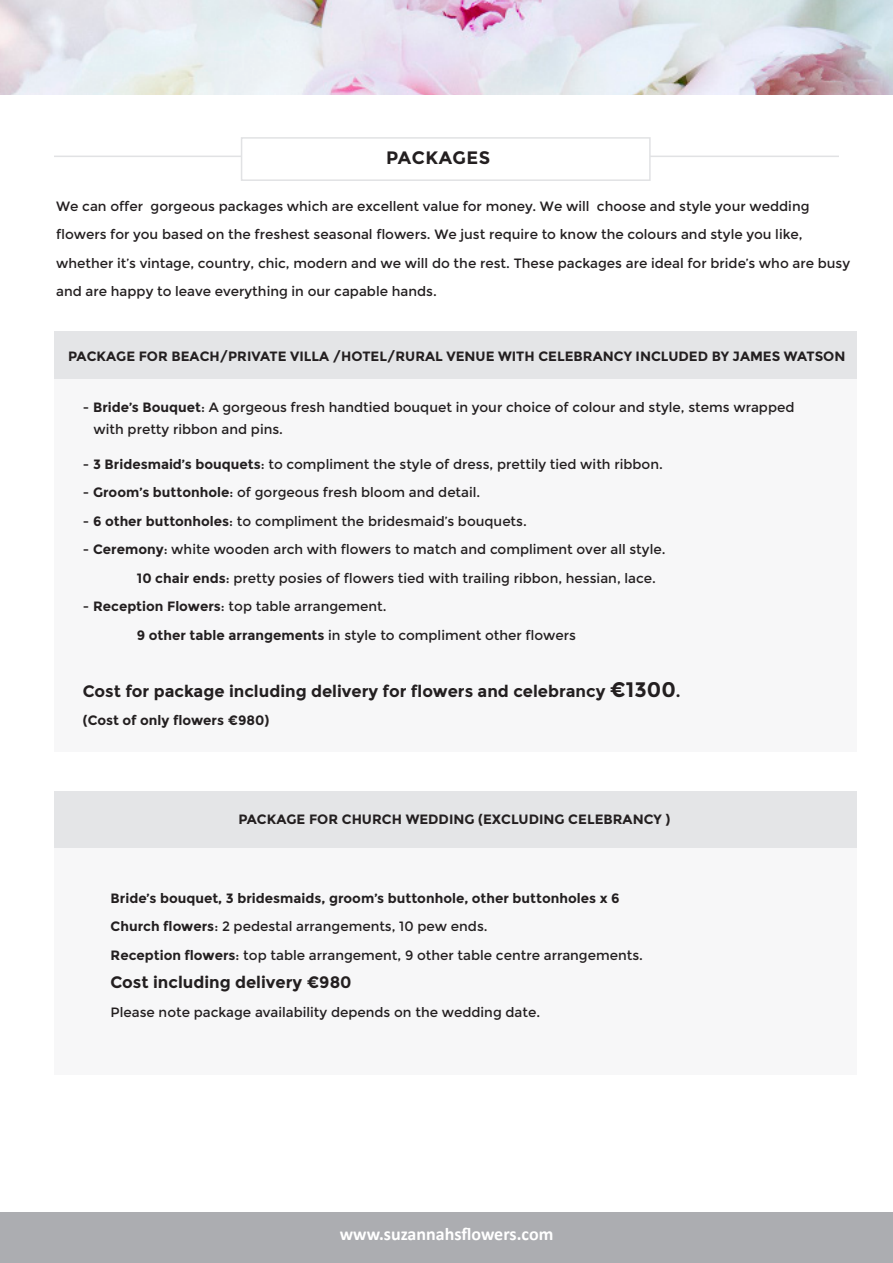
<style>
.page{position:relative;width:893px;height:1263px;background:#fff}
.page>*{position:absolute;margin:0;border:0;box-sizing:border-box;transform-origin:0 0}
.t1{font:700 18px "Calibri";color:#fff}
.t2{font:700 18px "Montserrat";letter-spacing:.025em;color:#231f20}
.t3{font:700 16.5px "Montserrat";color:#231f20}
.t4{font:13.5px/28.5px "Montserrat";color:#231f20}
.t5{font:700 13.5px "Montserrat";color:#231f20}
.s1{font-weight:700}
.s2{font-size:21px}
</style>
<div class="page">
<div style="left:0;top:1212px;width:893px;height:51px;background:#acadb1"></div>
<img style="left:0;top:0;width:893px;height:95px">
<div style="left:54px;top:791px;width:803px;height:284px;background:#f7f7f8"></div>
<div style="left:54px;top:332px;width:803px;height:56px;background:#e4e5e7"></div>
<div style="left:54px;top:379px;width:803px;height:373px;background:#f7f7f8"></div>
<hr style="left:54px;top:156px;width:785px;height:1px;background:#e1e2e4">
<div style="left:241px;top:137px;width:410px;height:44px;background:#fff;border:2px solid #e1e2e4"></div>
<div style="left:54px;top:791px;width:803px;height:56px;background:#e4e5e7"></div>
<p class="t2" style="left:386px;top:147px;width:106px">PACKAGES</p>
<p class="t4" style="left:56px;top:192px;width:795px">We can offer gorgeous packages which are excellent value for money. We will choose and style your wedding flowers for you based on the freshest seasonal flowers. We just require to know the colours and style you like, whether it’s vintage, country, chic, modern and we will do the rest. These packages are ideal for bride’s who are busy and are happy to leave everything in our capable hands.</p>
<p class="t5" style="left:68px;top:348px;width:779px">PACKAGE FOR BEACH/PRIVATE VILLA /HOTEL/RURAL VENUE WITH CELEBRANCY INCLUDED BY JAMES WATSON</p>
<p class="t4" style="left:83px;top:393px;width:713px">- <span class="s1">Bride’s Bouquet</span>: A gorgeous fresh handtied bouquet in your choice of colour and style, stems wrapped</p>
<p class="t4" style="left:94px;top:415px;width:191px">with pretty ribbon and pins.</p>
<p class="t4" style="left:83px;top:450px;width:581px">- <span class="s1">3 Bridesmaid’s bouquets</span>: to compliment the style of dress, prettily tied with ribbon.</p>
<p class="t4" style="left:83px;top:478px;width:399px">- <span class="s1">Groom’s buttonhole</span>: of gorgeous fresh bloom and detail.</p>
<p class="t4" style="left:83px;top:507px;width:445px">- <span class="s1">6 other buttonholes</span>: to compliment the bridesmaid’s bouquets.</p>
<p class="t4" style="left:83px;top:535px;width:584px">- <span class="s1">Ceremony</span>: white wooden arch with flowers to match and compliment over all style.</p>
<p class="t4" style="left:137px;top:564px;width:521px"><span class="s1">10 chair ends</span>: pretty posies of flowers tied with trailing ribbon, hessian, lace.</p>
<p class="t4" style="left:83px;top:592px;width:305px">- <span class="s1">Reception Flowers</span>: top table arrangement.</p>
<p class="t4" style="left:137px;top:621px;width:441px"><span class="s1">9 other table arrangements</span> in style to compliment other flowers</p>
<p class="t3" style="left:83px;top:681px;width:599px">Cost for package including delivery for flowers and celebrancy <span class="s2">€1300</span>.</p>
<p class="t5" style="left:83px;top:712px;width:188px">(Cost of only flowers €980)</p>
<p class="t5" style="left:238px;top:811px;width:434px">PACKAGE FOR CHURCH WEDDING (EXCLUDING CELEBRANCY )</p>
<p class="t5" style="left:111px;top:890px;width:511px">Bride’s bouquet, 3 bridesmaids, groom’s buttonhole, other buttonholes x 6</p>
<p class="t4" style="left:111px;top:912px;width:379px"><span class="s1">Church flowers</span>: 2 pedestal arrangements, 10 pew ends.</p>
<p class="t4" style="left:111px;top:941px;width:534px"><span class="s1">Reception flowers</span>: top table arrangement, 9 other table centre arrangements.</p>
<p class="t3" style="left:111px;top:972px;width:243px">Cost including delivery €980</p>
<p class="t4" style="left:111px;top:998px;width:431px">Please note package availability depends on the wedding date.</p>
<h1 class="t1" style="left:340px;top:1221px;width:215px">www.suzannahsflowers.com</h1>
</div>
